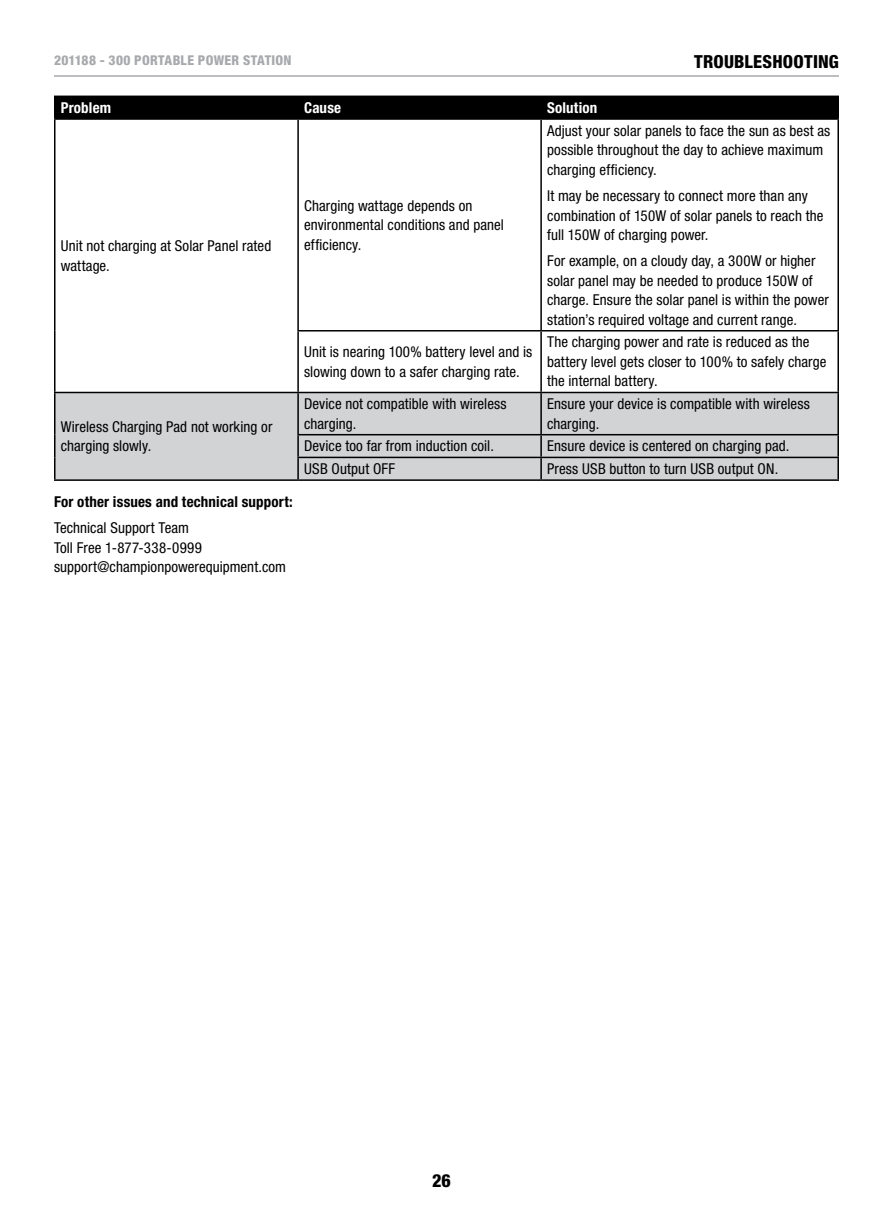
<style>
.page{position:relative;width:893px;height:1212px;background:#fff}
.page>*{position:absolute;margin:0;border:0;box-sizing:border-box;transform-origin:0 0}
.t1{font:800 condensed 18px "Helvetica Neue LT Std";letter-spacing:.01em;color:#000}
.t2{font:condensed 15px/19.5px "Helvetica Neue LT Std";letter-spacing:.005em;color:#000}
.t3{font:700 condensed 15px "Helvetica Neue LT Std";letter-spacing:.01em;color:#000}
.t4{font:700 condensed 15px "Helvetica Neue LT Std";letter-spacing:.01em;color:#fff}
.t5{font:800 condensed 13.5px "Helvetica Neue LT Std";letter-spacing:.025em;color:#a7a9ac}
</style>
<div class="page">
<hr style="left:54px;top:75px;width:785px;height:2px;background:#a7a9ac">
<div style="left:56px;top:97px;width:781px;height:21px;background:#000"></div>
<div style="left:56px;top:393px;width:781px;height:86px;background:#d1d3d4"></div>
<hr style="left:54px;top:96px;width:244px;height:1px;background:#000">
<hr style="left:54px;top:97px;width:2px;height:21px;background:#000">
<hr style="left:298px;top:96px;width:243px;height:1px;background:#000">
<hr style="left:297px;top:97px;width:2px;height:21px;background:#000">
<hr style="left:541px;top:96px;width:298px;height:1px;background:#000">
<hr style="left:540px;top:97px;width:2px;height:21px;background:#000">
<hr style="left:837px;top:97px;width:2px;height:21px;background:#000">
<hr style="left:54px;top:118px;width:244px;height:2px;background:#000">
<hr style="left:54px;top:120px;width:2px;height:211px;background:#000">
<hr style="left:298px;top:118px;width:243px;height:2px;background:#000">
<hr style="left:297px;top:120px;width:2px;height:210px;background:#000">
<hr style="left:541px;top:118px;width:298px;height:2px;background:#000">
<hr style="left:540px;top:120px;width:2px;height:210px;background:#000">
<hr style="left:837px;top:120px;width:2px;height:210px;background:#000">
<hr style="left:54px;top:331px;width:2px;height:61px;background:#000">
<hr style="left:297px;top:330px;width:244px;height:1px;background:#000">
<hr style="left:297px;top:331px;width:2px;height:61px;background:#000">
<hr style="left:541px;top:330px;width:298px;height:1px;background:#000">
<hr style="left:540px;top:331px;width:2px;height:61px;background:#000">
<hr style="left:837px;top:331px;width:2px;height:61px;background:#000">
<hr style="left:54px;top:392px;width:244px;height:1px;background:#000">
<hr style="left:54px;top:393px;width:2px;height:42px;background:#000">
<hr style="left:298px;top:392px;width:243px;height:1px;background:#000">
<hr style="left:297px;top:393px;width:2px;height:41px;background:#000">
<hr style="left:541px;top:392px;width:298px;height:1px;background:#000">
<hr style="left:540px;top:393px;width:2px;height:41px;background:#000">
<hr style="left:837px;top:393px;width:2px;height:41px;background:#000">
<hr style="left:54px;top:435px;width:2px;height:22px;background:#000">
<hr style="left:297px;top:434px;width:244px;height:1px;background:#000">
<hr style="left:297px;top:435px;width:2px;height:22px;background:#000">
<hr style="left:541px;top:434px;width:298px;height:1px;background:#000">
<hr style="left:540px;top:435px;width:2px;height:22px;background:#000">
<hr style="left:837px;top:435px;width:2px;height:22px;background:#000">
<hr style="left:54px;top:457px;width:2px;height:22px;background:#000">
<hr style="left:297px;top:457px;width:244px;height:1px;background:#000">
<hr style="left:297px;top:458px;width:2px;height:21px;background:#000">
<hr style="left:541px;top:457px;width:298px;height:1px;background:#000">
<hr style="left:540px;top:458px;width:2px;height:21px;background:#000">
<hr style="left:837px;top:458px;width:2px;height:21px;background:#000">
<hr style="left:54px;top:479px;width:244px;height:2px;background:#000">
<hr style="left:298px;top:479px;width:243px;height:2px;background:#000">
<hr style="left:541px;top:479px;width:298px;height:2px;background:#000">
<p class="t5" style="left:54px;top:52px;width:97px">201188 - 300 PORTA</p>
<p class="t5" style="left:173px;top:52px;width:112px">BLE POWER STATION</p>
<p class="t1" style="left:694px;top:50px;width:62px">TROUBLESHOOT</p>
<p class="t1" style="left:813px;top:50px;width:16px">ING</p>
<p class="t4" style="left:61px;top:99px;width:52px">Problem</p>
<p class="t4" style="left:304px;top:99px;width:39px">Cause</p>
<p class="t4" style="left:547px;top:99px;width:52px">Solution</p>
<p class="t2" style="left:61px;top:236px;width:212px">Unit not charging at Solar Panel rated wattage.</p>
<p class="t2" style="left:61px;top:417px;width:213px">Wireless Charging Pad not working or charging slowly.</p>
<p class="t3" style="left:54px;top:493px;width:240px">For other issues and technical support:</p>
<p class="t2" style="left:54px;top:518px;width:234px">Technical Support Team<br>Toll Free 1-877-338-0999 support@championpowerequipment.com</p>
<p class="t2" style="left:304px;top:196px;width:201px">Charging wattage depends on environmental conditions and panel efficiency.</p>
<p class="t2" style="left:547px;top:121px;width:285px">Adjust your solar panels to face the sun as best as possible throughout the day to achieve maximum charging efficiency.</p>
<p class="t2" style="left:547px;top:186px;width:278px">It may be necessary to connect more than any combination of 150W of solar panels to reach the full 150W of charging power.</p>
<p class="t2" style="left:547px;top:251px;width:283px">For example, on a cloudy day, a 300W or higher solar panel may be needed to produce 150W of charge. Ensure the solar panel is within the power station’s required voltage and current range.</p>
<p class="t2" style="left:304px;top:342px;width:230px">Unit is nearing 100% battery level and is slowing down to a safer charging rate.</p>
<p class="t2" style="left:547px;top:332px;width:281px">The charging power and rate is reduced as the battery level gets closer to 100% to safely charge the internal battery.</p>
<p class="t2" style="left:304px;top:394px;width:204px">Device not compatible with wireless charging.</p>
<p class="t2" style="left:547px;top:394px;width:264px">Ensure your device is compatible with wireless charging.</p>
<p class="t2" style="left:304px;top:436px;width:191px">Device too far from induction coil.</p>
<p class="t2" style="left:547px;top:436px;width:244px">Ensure device is centered on charging pad.</p>
<p class="t2" style="left:304px;top:459px;width:93px">USB Output OFF</p>
<p class="t2" style="left:547px;top:459px;width:233px">Press USB button to turn USB output ON.</p>
<p class="t1" style="left:432px;top:1169px;width:20px">26</p>
</div>
